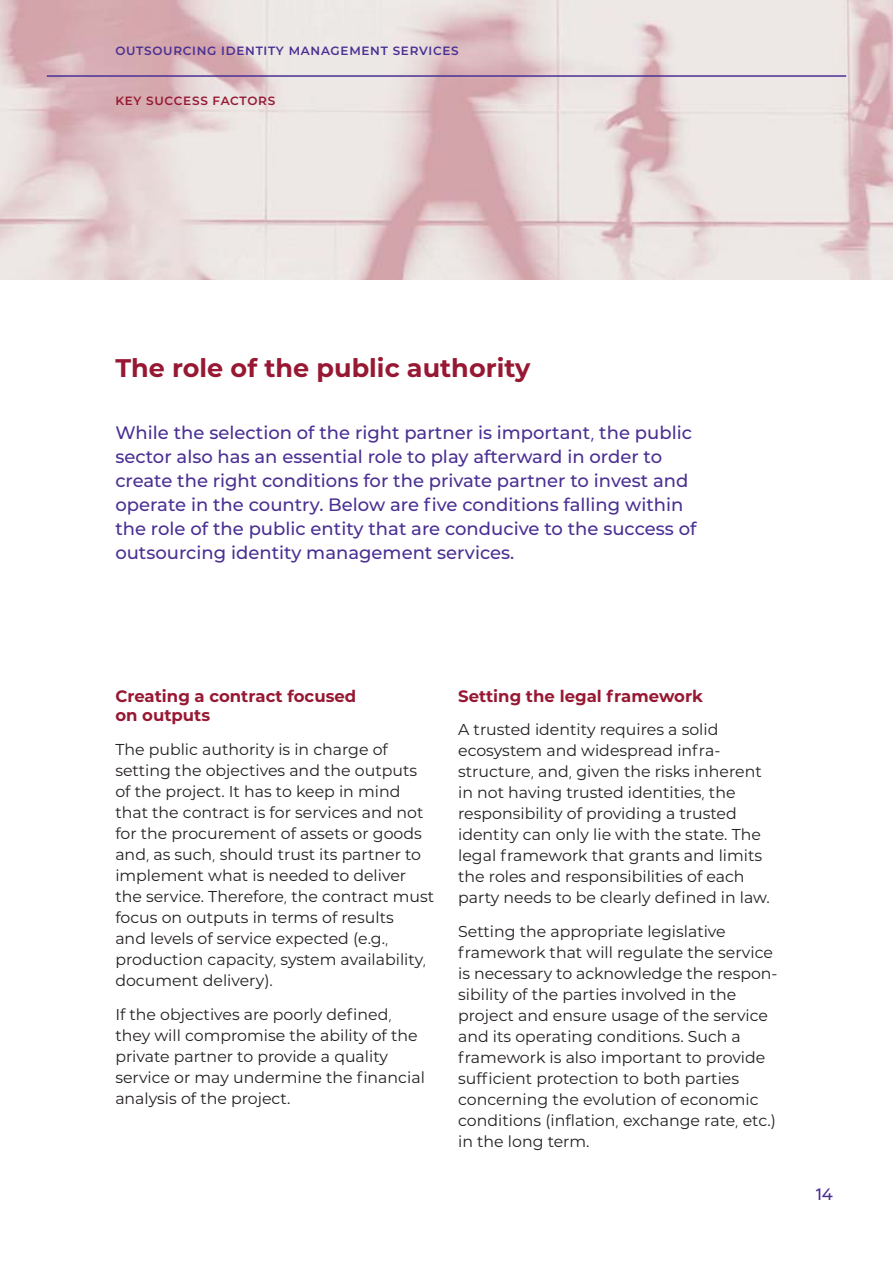
<style>
.page{position:relative;width:893px;height:1263px;background:#fff}
.page>*{position:absolute;margin:0;border:0;box-sizing:border-box;transform-origin:0 0}
.Smaller_Title{font:700 25.5px "IDEMIA";color:#971833}
.Intro{font:500 18px/24px "IDEMIA";color:#4a3093}
.t1{font:700 16.5px/19.5px "IDEMIA";color:#971833}
.t2{font:500 16.5px "IDEMIA";color:#4a3093}
.Body{font:15.75px/21px "IDEMIA";color:#231f20}
.t3{font:600 12px "IDEMIA";letter-spacing:.06em;color:#4a3093}
.Running_Header_Sub{font:600 12px "IDEMIA";letter-spacing:.06em;color:#971833}
</style>
<div class="page">
<img style="left:0;top:1px;width:893px;height:279px">
<hr style="left:47px;top:75px;width:799px;height:2px;background:#4a3093">
<p class="t3" style="left:115px;top:42px;width:345px">OUTSOURCING IDENTITY MANAGEMENT SERVICES</p>
<p class="Running_Header_Sub" style="left:115px;top:92px;width:161px">KEY SUCCESS FACTORS</p>
<p class="Smaller_Title" style="left:115px;top:350px;width:417px">The role of the public authority</p>
<p class="Intro" style="left:115px;top:420px;width:583px">While the selection of the right partner is important, the public sector also has an essential role to play afterward in order to create the right conditions for the private partner to invest and operate in the country. Below are five conditions falling within the role of the public entity that are conducive to the success of outsourcing identity management services.</p>
<p class="t1" style="left:115px;top:685px;width:242px">Creating a contract focused on outputs</p>
<p class="Body" style="left:115px;top:738px;width:320px">The public authority is in charge of setting the objectives and the outputs of the project. It has to keep in mind that the contract is for services and not for the procurement of assets or goods and, as such, should trust its partner to implement what is needed to deliver the service. Therefore, the contract must focus on outputs in terms of results<br>and levels of service expected (e.g., production capacity, system availability, document delivery).</p>
<p class="Body" style="left:115px;top:1003px;width:311px">If the objectives are poorly defined, they will compromise the ability of the private partner to provide a quality service or may undermine the financial analysis of the project.</p>
<p class="t1" style="left:458px;top:685px;width:246px">Setting the legal framework</p>
<p class="Body" style="left:458px;top:719px;width:313px">A trusted identity requires a solid ecosystem and widespread infra&shy;structure, and, given the risks inherent in not having trusted identities, the responsibility of providing a trusted identity can only lie with the state. The legal framework that grants and limits the roles and responsibilities of each party needs to be clearly defined in law.</p>
<p class="Body" style="left:458px;top:920px;width:321px">Setting the appropriate legislative framework that will regulate the service is necessary to acknowledge the respon&shy;sibility of the parties involved in the project and ensure usage of the service and its operating conditions. Such a framework is also important to provide sufficient protection to both parties concerning the evolution of economic conditions (inflation, exchange rate, etc.) in the long term.</p>
<p class="t2" style="left:816px;top:1183px;width:19px">14</p>
</div>
